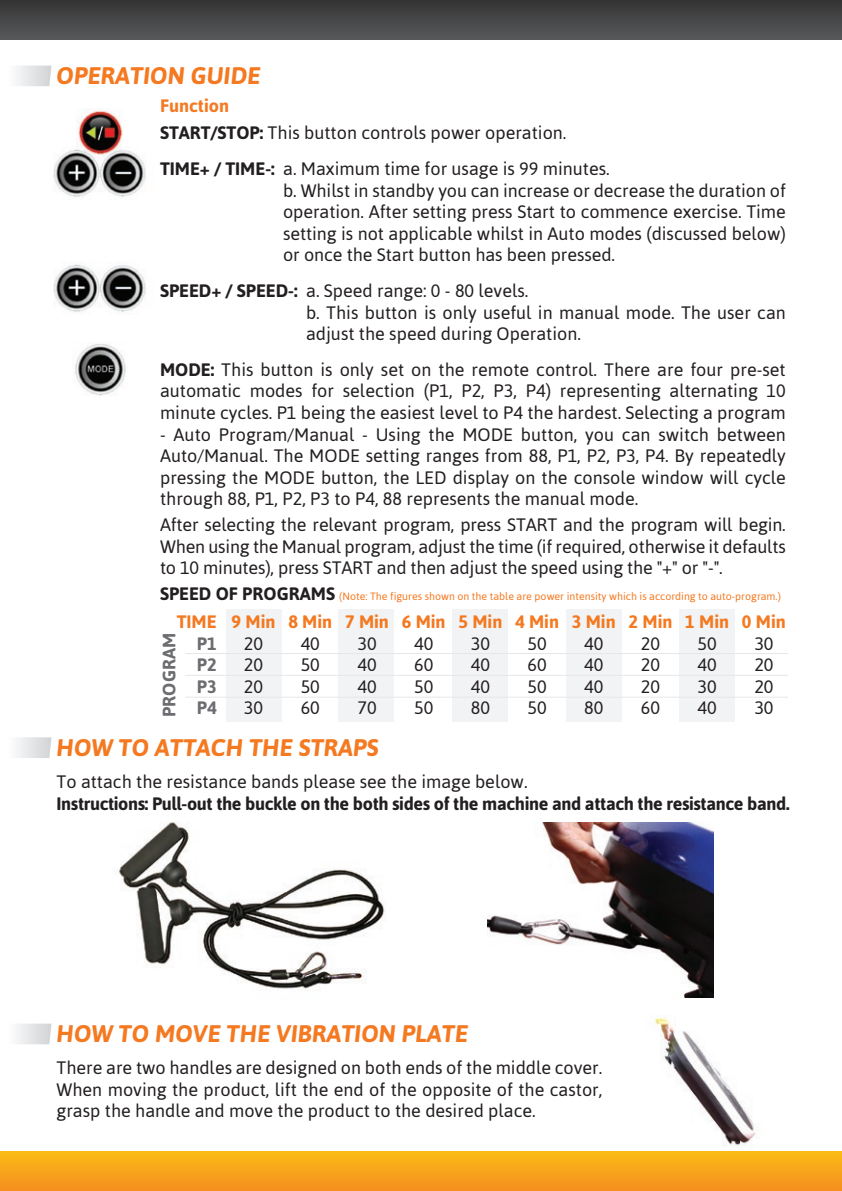
<style>
.page{position:relative;width:842px;height:1191px;background:#fff}
.page>*{position:absolute;margin:0;border:0;box-sizing:border-box;transform-origin:0 0}
.t1{font:italic 700 24px "Asap";color:#f47921}
.t2{font:18px/21.6px "Asap";color:#231f20;text-align:justify}
.t3{font:700 18px "Asap";letter-spacing:-.02em;color:#231f20}
.t4{font:700 18px "Asap";color:#f47921}
.t5{font:700 18px "Asap";color:#6c6d70}
.t6{font:10.6px "Asap";color:#f47921}
.s1{font-weight:700;color:#f47921}
.s2{font-weight:700}
.s3{font-weight:700;font-size:18px;color:#231f20}
</style>
<div class="page">
<img style="left:76px;top:108px;width:47px;height:38px">
<img style="left:53px;top:146px;width:93px;height:52px">
<img style="left:53px;top:264px;width:93px;height:49px">
<div style="left:0;top:1151px;width:842px;height:40px;background:linear-gradient(to bottom,#fabd15,#f58e1f)"></div>
<div style="left:0;top:0;width:842px;height:39px;background:linear-gradient(to bottom,#343435,#57585a)"></div>
<svg style="left:17px;top:65px;width:35px;height:21px"></svg>
<svg style="left:17px;top:737px;width:35px;height:21px"></svg>
<svg style="left:17px;top:1023px;width:35px;height:21px"></svg>
<img style="left:75px;top:343px;width:51px;height:52px">
<img style="left:118px;top:822px;width:267px;height:167px">
<img style="left:488px;top:823px;width:225px;height:174px">
<img style="left:654px;top:1017px;width:102px;height:129px">
<div style="left:227px;top:609px;width:55px;height:112px;background:#f2f3f4"></div>
<div style="left:339px;top:609px;width:55px;height:112px;background:#f2f3f4"></div>
<div style="left:453px;top:609px;width:55px;height:112px;background:#f2f3f4"></div>
<div style="left:566px;top:609px;width:55px;height:112px;background:#f2f3f4"></div>
<div style="left:679px;top:609px;width:55px;height:112px;background:#f2f3f4"></div>
<hr style="left:185px;top:653px;width:603px;height:1px;background:#e6e7e9">
<hr style="left:185px;top:675px;width:603px;height:1px;background:#e6e7e9">
<hr style="left:185px;top:696px;width:603px;height:1px;background:#e6e7e9">
<h1 class="t1" style="left:57px;top:62px;width:205px">OPERATION GUIDE</h1>
<p class="t2" style="left:160px;top:91px;width:408px;line-height:27.6px"><span class="s1">Function<br></span><span class="s2">START/STOP:</span> This button controls power operation.</p>
<p class="t2" style="left:283px;top:158px;width:504px;text-align:left;text-indent:-123px"><span class="s2">TIME+ / TIME-:</span> a. Maximum time for usage is 99 minutes.<br>b. Whilst in standby you can increase or decrease the duration of operation. After setting press Start to commence exercise. Time setting is not applicable whilst in Auto modes (discussed below) or once the Start button has been pressed.</p>
<p class="t2" style="left:306px;top:280px;width:481px;text-align:left;text-indent:-146px"><span class="s2">SPEED+ / SPEED-:</span> a. Speed range: 0 - 80 levels.<br>b. This button is only useful in manual mode. The user can adjust the speed during Operation.</p>
<p class="t2" style="left:160px;top:358px;width:627px"><span class="s2">MODE:</span> This button is only set on the remote control. There are four pre-set automatic modes for selection (P1, P2, P3, P4) representing alternating 10 minute cycles. P1 being the easiest level to P4 the hardest. Selecting a program</p>
<p class="t2" style="left:160px;top:423px;width:627px">- Auto Program/Manual - Using the MODE button, you can switch between Auto/Manual. The MODE setting ranges from 88, P1, P2, P3, P4. By repeatedly pressing the MODE button, the LED display on the console window will cycle through 88, P1, P2, P3 to P4, 88 represents the manual mode.</p>
<p class="t2" style="left:160px;top:514px;width:627px">After selecting the relevant program, press START and the program will begin.<br>When using the Manual program, adjust the time (if required, otherwise it defaults to 10 minutes), press START and then adjust the speed using the "+" or "-".</p>
<p class="t6" style="left:160px;top:590px;width:622px"><span class="s3">SPEED OF PROGRAMS</span> (Note: The figures shown on the table are power intensity which is according to auto-program.)</p>
<p class="t4" style="left:177px;top:611px;width:41px">TIME</p>
<p class="t4" style="left:232px;top:611px;width:556px">9 Min 8 Min 7 Min 6 Min 5 Min 4 Min 3 Min 2 Min 1 Min 0 Min</p>
<p class="t5" style="left:159px;top:717px;width:85px;rotate:-90deg">PROGRAM</p>
<p class="t5" style="left:197px;top:633px;width:21px">P1</p>
<p class="t2" style="left:244px;top:632px;width:21px">20</p>
<p class="t2" style="left:301px;top:632px;width:21px">40</p>
<p class="t2" style="left:357px;top:632px;width:21px">30</p>
<p class="t2" style="left:414px;top:632px;width:21px">40</p>
<p class="t2" style="left:471px;top:632px;width:21px">30</p>
<p class="t2" style="left:527px;top:632px;width:21px">50</p>
<p class="t2" style="left:584px;top:632px;width:21px">40</p>
<p class="t2" style="left:641px;top:632px;width:21px">20</p>
<p class="t2" style="left:698px;top:632px;width:21px">50</p>
<p class="t2" style="left:754px;top:632px;width:21px">30</p>
<p class="t5" style="left:197px;top:654px;width:21px">P2</p>
<p class="t2" style="left:244px;top:654px;width:21px">20</p>
<p class="t2" style="left:301px;top:654px;width:21px">50</p>
<p class="t2" style="left:357px;top:654px;width:21px">40</p>
<p class="t2" style="left:414px;top:654px;width:21px">60</p>
<p class="t2" style="left:471px;top:654px;width:21px">40</p>
<p class="t2" style="left:527px;top:654px;width:21px">60</p>
<p class="t2" style="left:584px;top:654px;width:21px">40</p>
<p class="t2" style="left:641px;top:654px;width:21px">20</p>
<p class="t2" style="left:698px;top:654px;width:21px">40</p>
<p class="t2" style="left:754px;top:654px;width:21px">20</p>
<p class="t5" style="left:197px;top:676px;width:21px">P3</p>
<p class="t2" style="left:244px;top:675px;width:21px">20</p>
<p class="t2" style="left:301px;top:675px;width:21px">50</p>
<p class="t2" style="left:357px;top:675px;width:21px">40</p>
<p class="t2" style="left:414px;top:675px;width:21px">50</p>
<p class="t2" style="left:471px;top:675px;width:21px">40</p>
<p class="t2" style="left:527px;top:675px;width:21px">50</p>
<p class="t2" style="left:584px;top:675px;width:21px">40</p>
<p class="t2" style="left:641px;top:675px;width:21px">20</p>
<p class="t2" style="left:698px;top:675px;width:21px">30</p>
<p class="t2" style="left:754px;top:675px;width:21px">20</p>
<p class="t5" style="left:197px;top:697px;width:21px">P4</p>
<p class="t2" style="left:244px;top:697px;width:21px">30</p>
<p class="t2" style="left:301px;top:697px;width:21px">60</p>
<p class="t2" style="left:357px;top:697px;width:21px">70</p>
<p class="t2" style="left:414px;top:697px;width:21px">50</p>
<p class="t2" style="left:471px;top:697px;width:21px">80</p>
<p class="t2" style="left:527px;top:697px;width:21px">50</p>
<p class="t2" style="left:584px;top:697px;width:21px">80</p>
<p class="t2" style="left:641px;top:697px;width:21px">60</p>
<p class="t2" style="left:698px;top:697px;width:21px">40</p>
<p class="t2" style="left:754px;top:697px;width:21px">30</p>
<h1 class="t1" style="left:57px;top:734px;width:324px">HOW TO ATTACH THE STRAPS</h1>
<p class="t2" style="left:57px;top:770px;width:472px">To attach the resistance bands please see the image below.</p>
<p class="t3" style="left:57px;top:792px;width:734px">Instructions: Pull-out the buckle on the both sides of the machine and attach the resistance band.</p>
<h1 class="t1" style="left:57px;top:1020px;width:413px">HOW TO MOVE THE VIBRATION PLATE</h1>
<p class="t2" style="left:57px;top:1056px;width:547px">There are two handles are designed on both ends of the middle cover.<br>When moving the product, lift the end of the opposite of the castor, grasp the handle and move the product to the desired place.</p>
</div>
